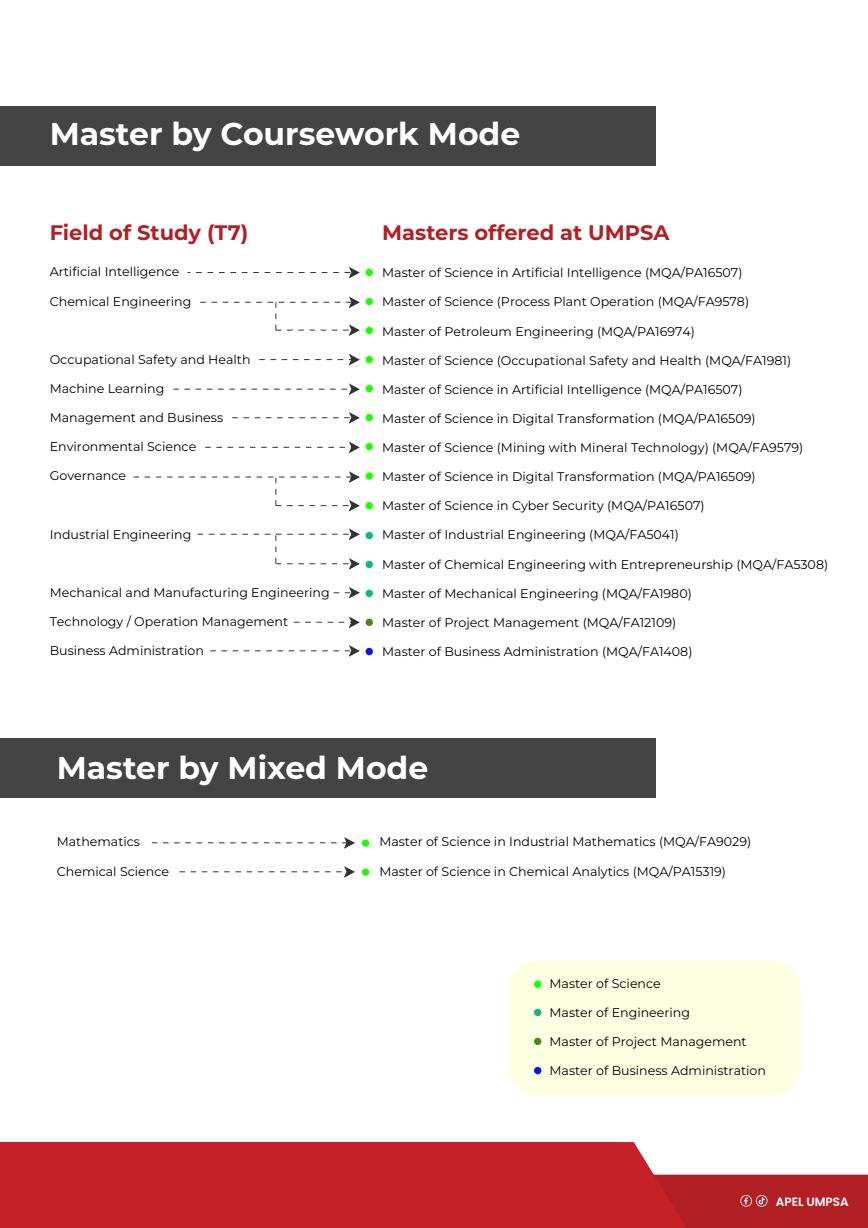
<style>
.page{position:relative;width:868px;height:1228px;background:#fff}
.page>*{position:absolute;margin:0;border:0;box-sizing:border-box;transform-origin:0 0}
.t1{font:700 31.5px "Montserrat";color:#fff}
.t2{font:700 21px "Montserrat";color:#b22025}
.t3{font:100 12.6px "Montserrat";color:#000}
.t4{font:600 11.97px "Poppins";color:#fff}
</style>
<div class="page">
<div style="left:0;top:106px;width:655px;height:60px;background:#444445"></div>
<div style="left:0;top:738px;width:655px;height:60px;background:#444445"></div>
<svg style="left:196px;top:267px;width:164px;height:11px"></svg>
<svg style="left:259px;top:354px;width:101px;height:11px"></svg>
<svg style="left:173px;top:383px;width:187px;height:12px"></svg>
<svg style="left:232px;top:412px;width:128px;height:11px"></svg>
<svg style="left:205px;top:441px;width:155px;height:12px"></svg>
<svg style="left:133px;top:471px;width:227px;height:40px"></svg>
<svg style="left:198px;top:528px;width:162px;height:41px"></svg>
<svg style="left:334px;top:587px;width:26px;height:11px"></svg>
<svg style="left:294px;top:616px;width:66px;height:12px"></svg>
<svg style="left:210px;top:645px;width:150px;height:11px"></svg>
<svg style="left:152px;top:837px;width:203px;height:11px"></svg>
<svg style="left:179px;top:866px;width:176px;height:11px"></svg>
<div style="left:366px;top:269px;width:7px;height:7px;background:#20ff00;border-radius:50%"></div>
<div style="left:366px;top:298px;width:7px;height:7px;background:#20ff00;border-radius:50%"></div>
<div style="left:366px;top:327px;width:7px;height:7px;background:#20ff00;border-radius:50%"></div>
<div style="left:366px;top:356px;width:7px;height:7px;background:#20ff00;border-radius:50%"></div>
<div style="left:366px;top:385px;width:7px;height:7px;background:#20ff00;border-radius:50%"></div>
<div style="left:366px;top:414px;width:7px;height:7px;background:#20ff00;border-radius:50%"></div>
<div style="left:366px;top:443px;width:7px;height:7px;background:#20ff00;border-radius:50%"></div>
<div style="left:366px;top:472px;width:7px;height:8px;background:#20ff00;border-radius:50%"></div>
<div style="left:366px;top:502px;width:7px;height:7px;background:#20ff00;border-radius:50%"></div>
<div style="left:366px;top:532px;width:7px;height:7px;background:#11b780;border-radius:50%"></div>
<div style="left:366px;top:561px;width:7px;height:7px;background:#11b780;border-radius:50%"></div>
<div style="left:366px;top:590px;width:7px;height:7px;background:#11b780;border-radius:50%"></div>
<div style="left:366px;top:619px;width:7px;height:7px;background:#4f8713;border-radius:50%"></div>
<div style="left:366px;top:648px;width:7px;height:7px;background:#0013ff;border-radius:50%"></div>
<div style="left:362px;top:839px;width:7px;height:8px;background:#20ff00;border-radius:50%"></div>
<div style="left:362px;top:868px;width:7px;height:8px;background:#20ff00;border-radius:50%"></div>
<div style="left:510px;top:960px;width:291px;height:135px;background:#fdffe3;border-radius:27px"></div>
<div style="left:534px;top:980px;width:7px;height:8px;background:#20ff00;border-radius:50%"></div>
<div style="left:534px;top:1009px;width:7px;height:7px;background:#11b780;border-radius:50%"></div>
<div style="left:534px;top:1038px;width:7px;height:7px;background:#4f8713;border-radius:50%"></div>
<div style="left:534px;top:1067px;width:7px;height:7px;background:#0013ff;border-radius:50%"></div>
<svg style="left:200px;top:296px;width:160px;height:40px"></svg>
<div style="left:0;top:1142px;width:621px;height:86px;background:#c62127"></div>
<svg style="left:621px;top:1142px;width:247px;height:86px"></svg>
<h1 class="t1" style="left:50px;top:111px;width:472px">Master by Coursework Mode</h1>
<h2 class="t2" style="left:50px;top:217px;width:200px">Field of Study (T7)</h2>
<h2 class="t2" style="left:382px;top:217px;width:289px">Masters offered at UMPSA</h2>
<p class="t3" style="left:50px;top:264px;width:131px">Artificial Intelligence</p>
<p class="t3" style="left:50px;top:293px;width:143px">Chemical Engineering</p>
<p class="t3" style="left:382px;top:264px;width:362px">Master of Science in Artificial Intelligence (MQA/PA16507)</p>
<p class="t3" style="left:382px;top:293px;width:369px">Master of Science (Process Plant Operation (MQA/FA9578)</p>
<p class="t3" style="left:382px;top:323px;width:314px">Master of Petroleum Engineering (MQA/PA16974)</p>
<p class="t3" style="left:382px;top:352px;width:411px">Master of Science (Occupational Safety and Health (MQA/FA1981)</p>
<p class="t3" style="left:382px;top:381px;width:362px">Master of Science in Artificial Intelligence (MQA/PA16507)</p>
<p class="t3" style="left:382px;top:410px;width:375px">Master of Science in Digital Transformation (MQA/PA16509)</p>
<p class="t3" style="left:382px;top:439px;width:423px">Master of Science (Mining with Mineral Technology) (MQA/FA9579)</p>
<p class="t3" style="left:382px;top:468px;width:375px">Master of Science in Digital Transformation (MQA/PA16509)</p>
<p class="t3" style="left:382px;top:497px;width:324px">Master of Science in Cyber Security (MQA/PA16507)</p>
<p class="t3" style="left:382px;top:526px;width:298px">Master of Industrial Engineering (MQA/FA5041)</p>
<p class="t3" style="left:382px;top:556px;width:448px">Master of Chemical Engineering with Entrepreneurship (MQA/FA5308)</p>
<p class="t3" style="left:382px;top:585px;width:311px">Master of Mechanical Engineering (MQA/FA1980)</p>
<p class="t3" style="left:382px;top:614px;width:296px">Master of Project Management (MQA/FA12109)</p>
<p class="t3" style="left:382px;top:643px;width:312px">Master of Business Administration (MQA/FA1408)</p>
<p class="t3" style="left:50px;top:351px;width:202px">Occupational Safety and Health</p>
<p class="t3" style="left:50px;top:380px;width:116px">Machine Learning</p>
<p class="t3" style="left:50px;top:409px;width:175px">Management and Business</p>
<p class="t3" style="left:50px;top:438px;width:148px">Environmental Science</p>
<p class="t3" style="left:50px;top:467px;width:78px">Governance</p>
<p class="t3" style="left:50px;top:526px;width:143px">Industrial Engineering</p>
<p class="t3" style="left:50px;top:584px;width:281px">Mechanical and Manufacturing Engineering</p>
<p class="t3" style="left:50px;top:613px;width:240px">Technology / Operation Management</p>
<p class="t3" style="left:50px;top:642px;width:156px">Business Administration</p>
<h1 class="t1" style="left:57px;top:745px;width:373px">Master by Mixed Mode</h1>
<p class="t3" style="left:57px;top:833px;width:85px">Mathematics</p>
<p class="t3" style="left:57px;top:863px;width:114px">Chemical Science</p>
<p class="t3" style="left:379px;top:833px;width:373px">Master of Science in Industrial Mathematics (MQA/FA9029)</p>
<p class="t3" style="left:379px;top:863px;width:348px">Master of Science in Chemical Analytics (MQA/PA15319)</p>
<p class="t3" style="left:550px;top:975px;width:113px">Master of Science</p>
<p class="t3" style="left:550px;top:1004px;width:142px">Master of Engineering</p>
<p class="t3" style="left:550px;top:1033px;width:199px">Master of Project Management</p>
<p class="t3" style="left:550px;top:1062px;width:218px">Master of Business Administration</p>
<p class="t4" style="left:776px;top:1194px;width:74px">APEL UMPSA</p>
</div>
